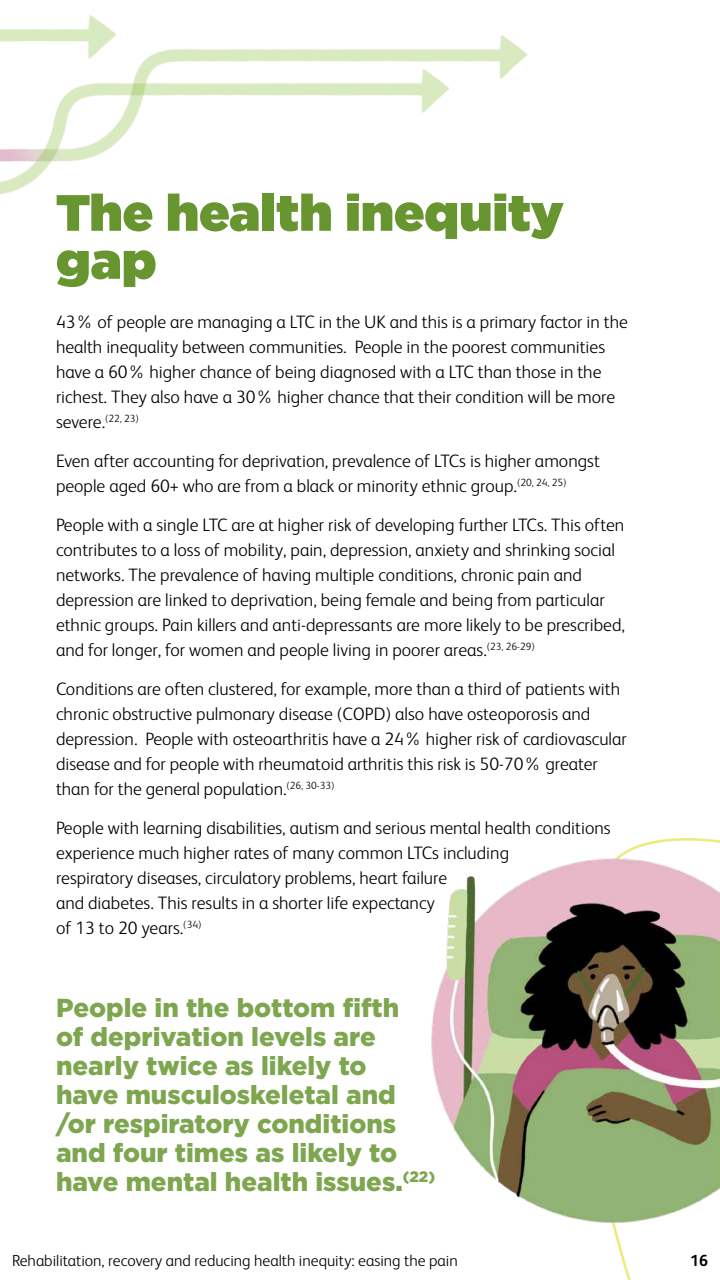
<style>
.page{position:relative;width:720px;height:1280px;background:#fff}
.page>*{position:absolute;margin:0;border:0;box-sizing:border-box;transform-origin:0 0}
.t1{font:900 51px/48px "Gotham";letter-spacing:.005em;color:#679630}
.t2{font:900 26px/29px "Gotham";color:#7da64f}
.t3{font:300 18px/25px "FS Albert";color:#000}
.t4{font:300 16px "FS Albert";color:#000}
.t5{font:700 16px "FS Albert";color:#000}
</style>
<div class="page">
<img style="left:431px;top:840px;width:289px;height:396px">
<img style="left:0;top:20px;width:527px;height:59px">
<img style="left:0;top:54px;width:467px;height:141px">
<h1 class="t1" style="left:56px;top:188px;width:509px">The health inequity gap</h1>
<p class="t3" style="left:56px;top:308px;width:573px">43% of people are managing a LTC in the UK and this is a primary factor in the health inequality between communities. People in the poorest communities have a 60% higher chance of being diagnosed with a LTC than those in the richest. They also have a 30% higher chance that their condition will be more severe.<sup>(22,</sup> <sup>23)</sup></p>
<p class="t3" style="left:56px;top:447px;width:545px">Even after accounting for deprivation, prevalence of LTCs is higher amongst people aged 60+ who are from a black or minority ethnic group.<sup>(20,</sup> <sup>24,</sup> <sup>25)</sup></p>
<p class="t3" style="left:56px;top:511px;width:570px">People with a single LTC are at higher risk of developing further LTCs. This often contributes to a loss of mobility, pain, depression, anxiety and shrinking social networks. The prevalence of having multiple conditions, chronic pain and depression are linked to deprivation, being female and being from particular ethnic groups. Pain killers and anti-depressants are more likely to be prescribed, and for longer, for women and people living in poorer areas.<sup>(23,</sup> <sup>26-29)</sup></p>
<p class="t3" style="left:56px;top:675px;width:572px">Conditions are often clustered, for example, more than a third of patients with chronic obstructive pulmonary disease (COPD) also have osteoporosis and depression. People with osteoarthritis have a 24% higher risk of cardiovascular disease and for people with rheumatoid arthritis this risk is 50-70% greater than for the general population.<sup>(26,</sup> <sup>30-33)</sup></p>
<p class="t3" style="left:56px;top:814px;width:556px">People with learning disabilities, autism and serious mental health conditions experience much higher rates of many common LTCs including<br>respiratory diseases, circulatory problems, heart failure<br>and diabetes. This results in a shorter life expectancy<br>of 13 to 20 years.<sup>(34)</sup></p>
<h2 class="t2" style="left:56px;top:993px;width:381px">People in the bottom fifth<br>of deprivation levels are nearly twice as likely to have musculoskeletal and /or respiratory conditions and four times as likely to have mental health issues.<sup>(22)</sup></h2>
<p class="t4" style="left:12px;top:1250px;width:447px">Rehabilitation, recovery and reducing health inequity: easing the pain</p>
<p class="t5" style="left:690px;top:1249px;width:19px">16</p>
</div>
